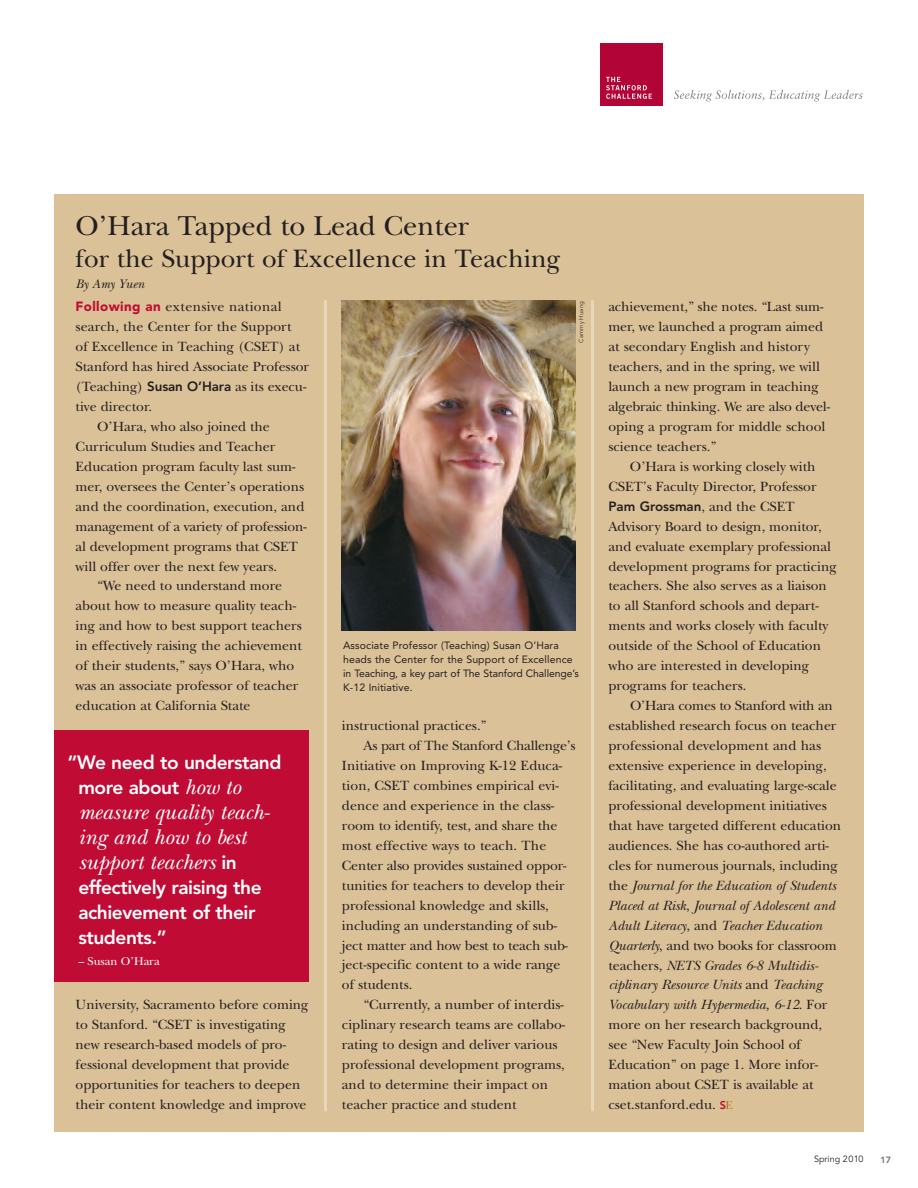
<style>
.page{position:relative;width:918px;height:1188px;background:#fff}
.page>*{position:absolute;margin:0;border:0;box-sizing:border-box;transform-origin:0 0}
.t1{font:28.5px "New Baskerville";color:#231f20}
.t2{font:26.25px "New Baskerville";color:#231f20}
.t3{font:italic 22.05px/24.9px "New Baskerville";color:#fff}
.t4{font:800 19.05px/25px "Avenir";letter-spacing:-.025em;color:#fff}
.t5{font:13.95px/20px "New Baskerville";color:#231f20}
.t6{font:13.95px "New Baskerville";letter-spacing:.025em;color:#231f20}
.t7{font:800 13.35px "Avenir";color:#231f20}
.t8{font:italic 13.05px "New Baskerville";color:#231f20}
.t9{font:11.7px "New Baskerville";color:#fff}
.t10{font:10.5px/14.2px "Avenir";letter-spacing:.01em;color:#231f20}
.t11{font:9px "Avenir";color:#231f20}
.t12{font:800 9px "Avenir";color:#6c6d70}
.t13{font:300 6px "Avenir";letter-spacing:.03em;color:#231f20}
.s1{font-family:"Avenir";font-weight:900;font-size:13.35px;color:#c00c34}
.s2{font-family:"Avenir";font-weight:800;font-size:13.35px}
.s3{font-family:"New Baskerville";font-weight:400;font-style:italic;font-size:22.05px}
.s4{font-family:"Avenir";font-weight:800;font-style:normal;font-size:19.05px}
.s5{font-family:"New Baskerville";font-weight:400;font-size:13.95px}
.s6{font-style:italic}
.s7{font-family:"Avenir";font-weight:800;font-size:11.25px;color:#c00c34}
.s8{font-family:"Bauer Bodoni";font-size:11.25px;color:#ab6c09}
</style>
<div class="page">
<div style="left:601px;top:43px;width:62px;height:62px;background:#b30437"></div>
<svg style="left:606px;top:77px;width:46px;height:22px"></svg>
<svg style="left:674px;top:90px;width:189px;height:11px"></svg>
<div style="left:54px;top:194px;width:810px;height:938px;background:#dbc198"></div>
<img style="left:342px;top:301px;width:234px;height:330px">
<hr style="left:324px;top:300px;width:3px;height:811px;background:#e9d7bc">
<hr style="left:591px;top:300px;width:3px;height:811px;background:#e9d7bc">
<div style="left:54px;top:731px;width:255px;height:251px;background:#c00c34"></div>
<h1 class="t1" style="left:76px;top:209px;width:395px">O’Hara Tapped to Lead Center</h1>
<h2 class="t2" style="left:76px;top:242px;width:486px">for the Support of Excellence in Teaching</h2>
<p class="t8" style="left:76px;top:276px;width:70px">By Amy Yuen</p>
<p class="t6" style="left:76px;top:298px;width:208px"><span class="s1">Following an</span> extensive national</p>
<p class="t5" style="left:76px;top:316px;width:218px">search, the Center for the Support</p>
<p class="t5" style="left:76px;top:336px;width:226px">of Excellence in Teaching (CSET) at</p>
<p class="t5" style="left:76px;top:356px;width:235px">Stanford has hired Associate Professor</p>
<p class="t5" style="left:76px;top:376px;width:232px">(Teaching) <span class="s2">Susan O’Hara</span> as its execu-</p>
<p class="t5" style="left:76px;top:396px;width:78px">tive director.</p>
<p class="t5" style="left:97px;top:416px;width:174px">O’Hara, who also joined the</p>
<p class="t5" style="left:76px;top:436px;width:201px">Curriculum Studies and Teacher</p>
<p class="t5" style="left:76px;top:456px;width:221px">Education program faculty last sum-</p>
<p class="t5" style="left:76px;top:476px;width:230px">mer, oversees the Center’s operations</p>
<p class="t5" style="left:76px;top:496px;width:230px">and the coordination, execution, and</p>
<p class="t5" style="left:76px;top:516px;width:233px">management of a variety of profession-</p>
<p class="t5" style="left:76px;top:536px;width:224px">al development programs that CSET</p>
<p class="t5" style="left:76px;top:556px;width:203px">will offer over the next few years.</p>
<p class="t5" style="left:97px;top:576px;width:187px">“We need to understand more</p>
<p class="t5" style="left:76px;top:596px;width:222px">about how to measure quality teach-</p>
<p class="t5" style="left:76px;top:616px;width:228px">ing and how to best support teachers</p>
<p class="t5" style="left:76px;top:636px;width:228px">in effectively raising the achievement</p>
<p class="t5" style="left:76px;top:655px;width:220px">of their students,” says O’Hara, who</p>
<p class="t5" style="left:76px;top:675px;width:224px">was an associate professor of teacher</p>
<p class="t5" style="left:76px;top:695px;width:176px">education at California State</p>
<h3 class="t4" style="left:78px;top:751px;width:205px;text-indent:-11px">“We need to understand more about <span class="s3">how to</span></h3>
<h3 class="t3" style="left:78px;top:799px;width:193px">measure quality teach&shy;ing and how to best support teachers <span class="s4">in</span></h3>
<h3 class="t4" style="left:78px;top:876px;width:185px">effectively raising the achievement of their students.”</h3>
<p class="t9" style="left:78px;top:954px;width:83px">– Susan O’Hara</p>
<p class="t5" style="left:76px;top:995px;width:234px">University, Sacramento before coming to Stanford. “CSET is investigating new research-based models of pro&shy;fessional development that provide opportunities for teachers to deepen their content knowledge and improve</p>
<p class="t13" style="left:579px;top:343px;width:43px;rotate:-90deg">Cammy Huang</p>
<p class="t10" style="left:343px;top:639px;width:237px">Associate Professor (Teaching) Susan O’Hara heads the Center for the Support of Excellence in Teaching, a key part of The Stanford Challenge’s K-12 Initiative.</p>
<p class="t5" style="left:342px;top:715px;width:146px">instructional practices.”</p>
<p class="t5" style="left:364px;top:735px;width:213px">As part of The Stanford Challenge’s</p>
<p class="t5" style="left:342px;top:755px;width:222px">Initiative on Improving K-12 Educa-</p>
<p class="t5" style="left:342px;top:775px;width:218px">tion, CSET combines empirical evi-</p>
<p class="t5" style="left:342px;top:795px;width:214px">dence and experience in the class-</p>
<p class="t5" style="left:342px;top:815px;width:217px">room to identify, test, and share the</p>
<p class="t5" style="left:342px;top:835px;width:206px">most effective ways to teach. The</p>
<p class="t5" style="left:342px;top:855px;width:226px">Center also provides sustained oppor-</p>
<p class="t5" style="left:342px;top:875px;width:224px">tunities for teachers to develop their</p>
<p class="t5" style="left:342px;top:895px;width:208px">professional knowledge and skills,</p>
<p class="t5" style="left:342px;top:915px;width:217px">including an understanding of sub-</p>
<p class="t5" style="left:342px;top:935px;width:228px">ject matter and how best to teach sub-</p>
<p class="t5" style="left:342px;top:955px;width:220px">ject-specific content to a wide range</p>
<p class="t5" style="left:342px;top:975px;width:72px">of students.</p>
<p class="t5" style="left:364px;top:995px;width:202px">“Currently, a number of interdis-</p>
<p class="t5" style="left:342px;top:1015px;width:225px">ciplinary research teams are collabo-</p>
<p class="t5" style="left:342px;top:1035px;width:217px">rating to design and deliver various</p>
<p class="t5" style="left:342px;top:1054px;width:224px">professional development programs,</p>
<p class="t5" style="left:342px;top:1074px;width:208px">and to determine their impact on</p>
<p class="t5" style="left:342px;top:1094px;width:176px">teacher practice and student</p>
<p class="t5" style="left:608px;top:296px;width:223px">achievement,” she notes. “Last sum&shy;mer, we launched a program aimed at secondary English and history teachers, and in the spring, we will launch a new program in teaching algebraic thinking. We are also devel&shy;oping a program for middle school science teachers.”</p>
<p class="t5" style="left:608px;top:456px;width:210px;text-align:right">O’Hara is working closely with<br>CSET’s Faculty Director, Professor</p>
<p class="t7" style="left:608px;top:501px;width:188px">Pam Grossman<span class="s5">, and the CSET</span></p>
<p class="t5" style="left:608px;top:516px;width:230px">Advisory Board to design, monitor, and evaluate exemplary professional development programs for practicing teachers. She also serves as a liaison to all Stanford schools and depart&shy;ments and works closely with faculty outside of the School of Education who are interested in developing programs for teachers.</p>
<p class="t5" style="left:608px;top:695px;width:234px;text-indent:22px">O’Hara comes to Stanford with an established research focus on teacher professional development and has extensive experience in developing, facilitating, and evaluating large-scale professional development initiatives that have targeted different education audiences. She has co-authored arti&shy;cles for numerous journals, including the <span class="s6">Journal for the Education of Students Placed at Risk</span>, <span class="s6">Journal of Adolescent and Adult Literacy</span>, and <span class="s6">Teacher Education Quarterly</span>, and two books for classroom teachers, <span class="s6">NETS Grades 6-8 Multidis&shy;ciplinary Resource Units</span> and <span class="s6">Teaching Vocabulary with Hypermedia, 6-12</span>. For more on her research background, see “New Faculty Join School of Education” on page 1. More infor&shy;mation about CSET is available at cset.stanford.edu. <span class="s7">S</span><span class="s8">E</span></p>
<p class="t11" style="left:814px;top:1156px;width:51px">Spring 2010</p>
<p class="t12" style="left:880px;top:1156px;width:12px">17</p>
</div>
